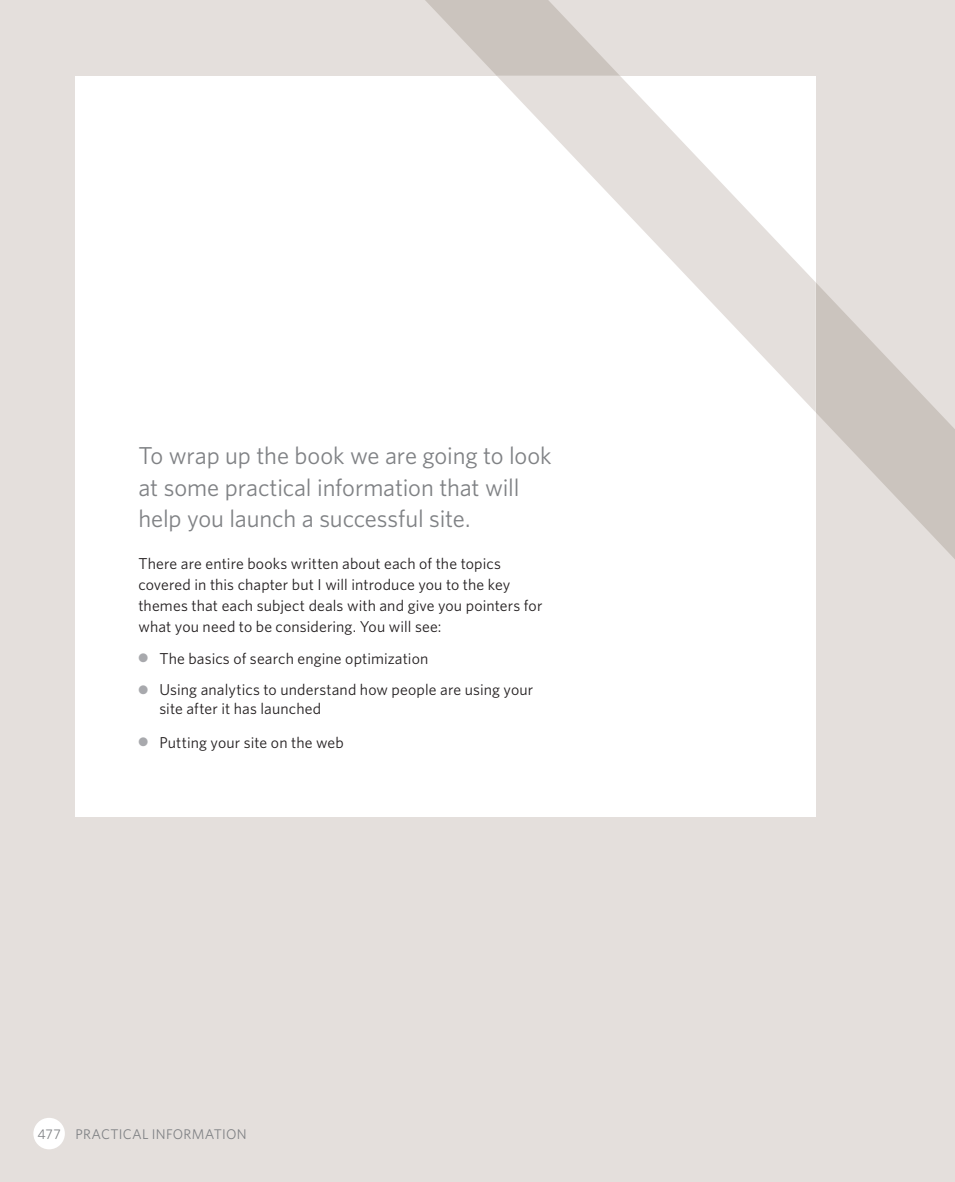
<style>
.page{position:relative;width:955px;height:1182px;background:#fff}
.page>*{position:absolute;margin:0;border:0;box-sizing:border-box;transform-origin:0 0}
.t1{font:24.5px/31.5px "Whitney HTF";letter-spacing:-.005em;color:#808285}
.t2{font:15.75px/21px "Whitney HTF";letter-spacing:.01em;color:#231f20}
.t3{font:14px "Whitney HTF";letter-spacing:.015em;color:#808285}
.s1{color:#a8a9ad}
</style>
<div class="page">
<div style="left:0;top:0;width:955px;height:1181px;background:#e4dfdc"></div>
<svg style="left:425px;top:0;width:530px;height:559px"></svg>
<div style="left:75px;top:76px;width:741px;height:740px;background:#fff"></div>
<svg style="left:497px;top:76px;width:319px;height:336px"></svg>
<div style="left:33px;top:1117px;width:32px;height:32px;background:#fff;border-radius:50%"></div>
<p class="t1" style="left:138px;top:439px;width:415px">To wrap up the book we are going to look at some practical information that will help you launch a successful site.</p>
<p class="t2" style="left:138px;top:553px;width:405px">There are entire books written about each of the topics covered in this chapter but I will introduce you to the key themes that each subject deals with and give you pointers for what you need to be considering. You will see:</p>
<p class="t2" style="left:138px;top:647px;width:291px"><span class="s1">●</span> The basics of search engine optimization</p>
<p class="t2" style="left:159px;top:680px;width:375px;line-height:18.9px;text-indent:-21px"><span class="s1">●</span> Using analytics to understand how people are using your site after it has launched</p>
<p class="t2" style="left:138px;top:731px;width:207px"><span class="s1">●</span> Putting your site on the web</p>
<p class="t3" style="left:37px;top:1125px;width:211px">477 PRACTICAL INFORMATION</p>
</div>
